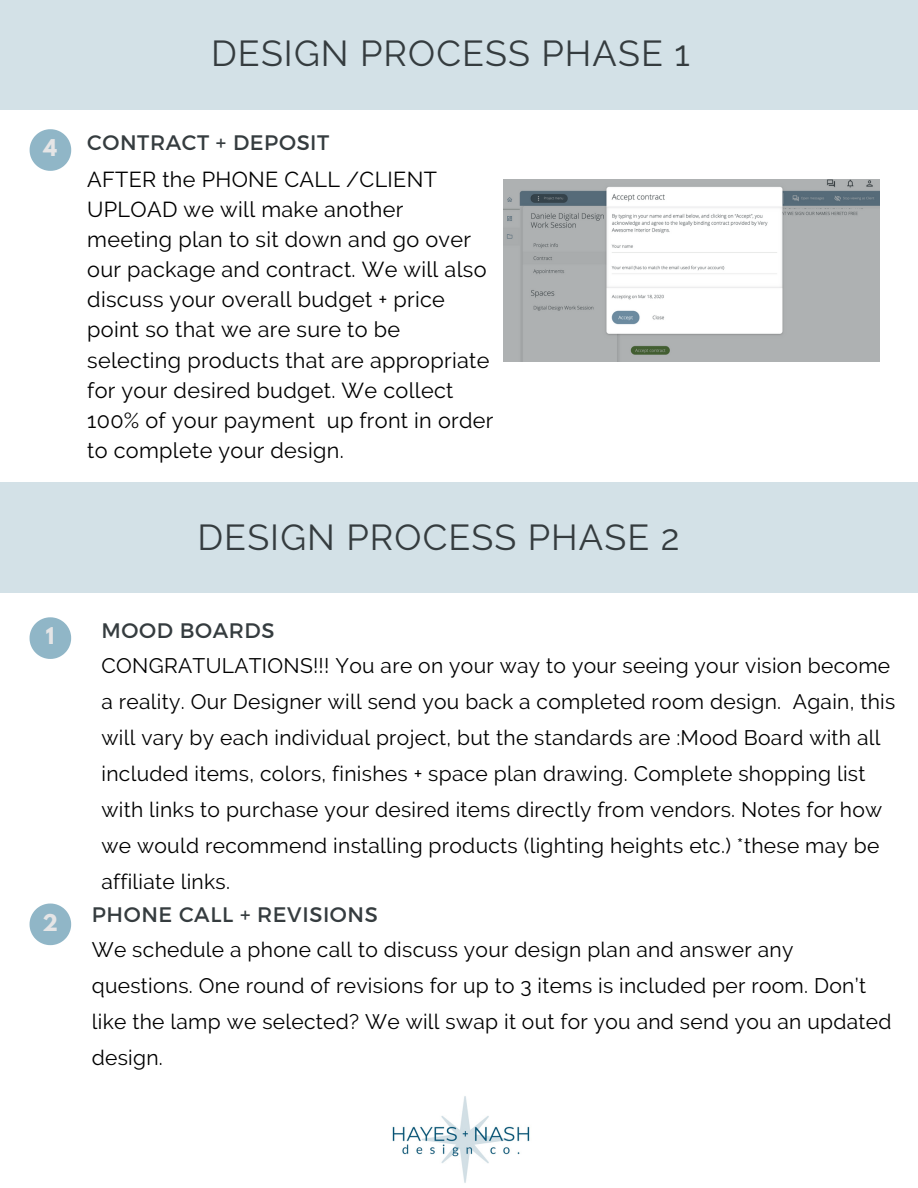
<style>
.page{position:relative;width:918px;height:1188px;background:#fff}
.page>*{position:absolute;margin:0;border:0;box-sizing:border-box;transform-origin:0 0}
.t1{font:36px "Raleway";letter-spacing:.03em;color:#353c3f}
.t2{font:21.6px/30.2px "Raleway";letter-spacing:.015em;color:#000}
.t3{font:21px/35.8px "Raleway";letter-spacing:.015em;color:#000}
.t4{font:21px "Montserrat";letter-spacing:.03em;color:#353c3f}
.t5{font:700 20.55px "League Spartan";color:#e5e5e6}
</style>
<div class="page">
<svg style="left:30px;top:129px;width:41px;height:42px"></svg>
<svg style="left:30px;top:617px;width:41px;height:42px"></svg>
<img style="left:392px;top:1096px;width:138px;height:87px">
<div style="left:0;top:0;width:918px;height:109px;background:#d3e1e7"></div>
<img style="left:504px;top:180px;width:375px;height:182px">
<div style="left:0;top:483px;width:918px;height:110px;background:#d3e1e7"></div>
<svg style="left:30px;top:904px;width:41px;height:41px"></svg>
<p class="t5" style="left:43px;top:138px;width:15px">4</p>
<h1 class="t1" style="left:211px;top:32px;width:480px">DESIGN PROCESS PHASE 1</h1>
<p class="t4" style="left:87px;top:128px;width:244px">CONTRACT + DEPOSIT</p>
<p class="t2" style="left:87px;top:164px;width:408px">AFTER the PHONE CALL /CLIENT<br>UPLOAD we will make another meeting plan to sit down and go over our package and contract. We will also discuss your overall budget + price point so that we are sure to be selecting products that are appropriate for your desired budget. We collect<br>100% of your payment up front in order to complete your design.</p>
<h1 class="t1" style="left:197px;top:516px;width:483px">DESIGN PROCESS PHASE 2</h1>
<p class="t5" style="left:46px;top:626px;width:10px">1</p>
<p class="t4" style="left:101px;top:617px;width:175px">MOOD BOARDS</p>
<p class="t3" style="left:101px;top:648px;width:795px">CONGRATULATIONS!!! You are on your way to your seeing your vision become a reality. Our Designer will send you back a completed room design. Again, this will vary by each individual project, but the standards are :Mood Board with all included items, colors, finishes + space plan drawing. Complete shopping list with links to purchase your desired items directly from vendors. Notes for how we would recommend installing products (lighting heights etc.) *these may be affiliate links.</p>
<p class="t5" style="left:42px;top:912px;width:17px">2</p>
<p class="t4" style="left:92px;top:901px;width:288px">PHONE CALL + REVISIONS</p>
<p class="t3" style="left:92px;top:932px;width:801px">We schedule a phone call to discuss your design plan and answer any questions. One round of revisions for up to 3 items is included per room. Don’t like the lamp we selected? We will swap it out for you and send you an updated design.</p>
</div>
